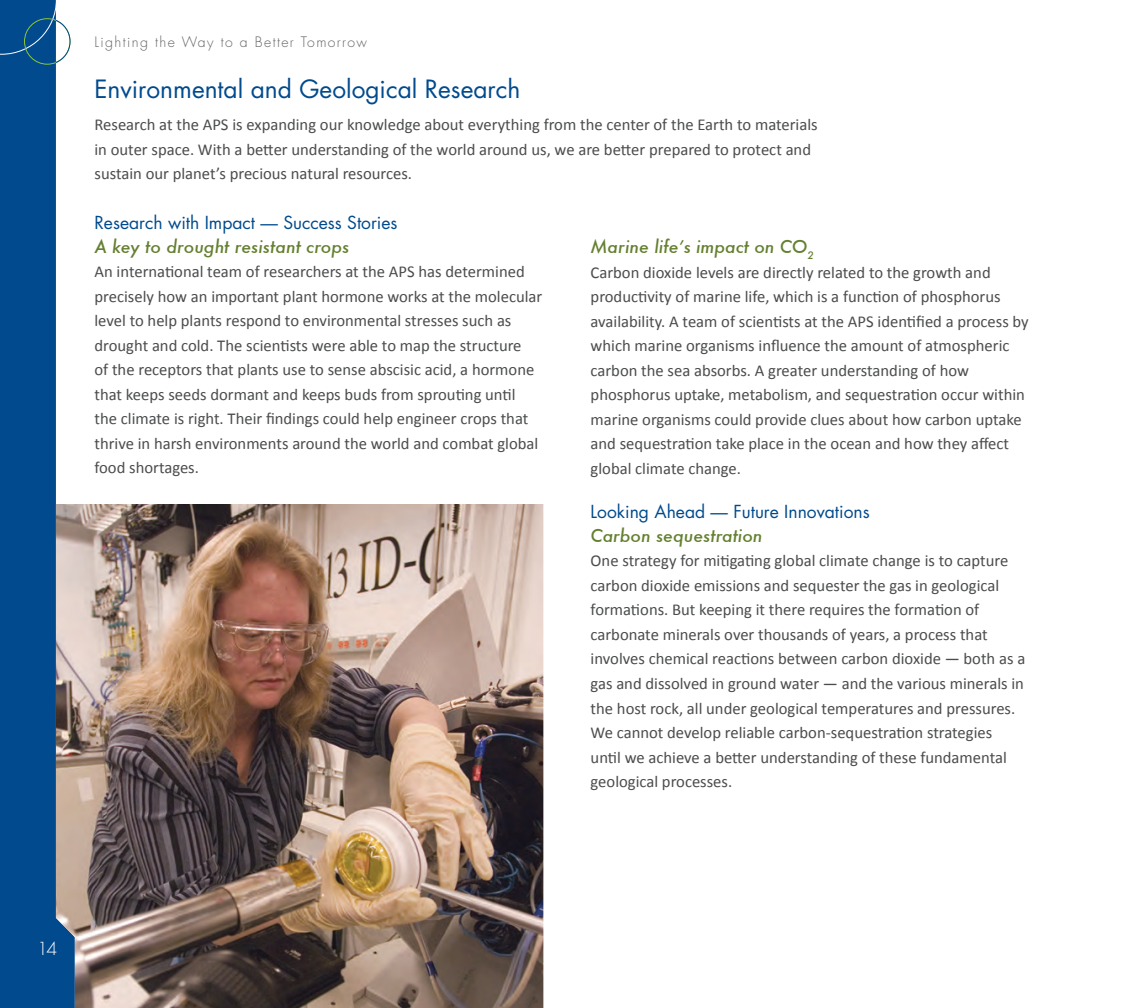
<style>
.page{position:relative;width:1134px;height:1008px;background:#fff}
.page>*{position:absolute;margin:0;border:0;box-sizing:border-box;transform-origin:0 0}
.heading{font:24.5px "Futura";color:#004a8d}
.subheading2{font:italic 500 17.5px "Futura";color:#648030}
.subheading1{font:17.5px "Futura";color:#004a8d}
.t1{font:300 17.5px "Futura";color:#fff}
.body{font:16.62px/24.5px "Calibri";color:#4b4c4d}
.t2{font:300 14px "Futura";letter-spacing:.1em;color:#636366}
</style>
<div class="page">
<div style="left:0;top:64px;width:56px;height:944px;background:#004a8d"></div>
<svg style="left:0;top:0;width:71px;height:64px"></svg>
<img style="left:56px;top:504px;width:487px;height:504px">
<p class="t2" style="left:94px;top:33px;width:274px">Lighting the Way to a Better Tomorrow</p>
<p class="heading" style="left:94px;top:72px;width:427px">Environmental and Geological Research</p>
<p class="body" style="left:94px;top:112px;width:725px">Research at the APS is expanding our knowledge about everything from the center of the Earth to materials in outer space. With a better understanding of the world around us, we are better prepared to protect and sustain our planet’s precious natural resources.</p>
<p class="subheading1" style="left:94px;top:211px;width:305px">Research with Impact — Success Stories</p>
<p class="subheading2" style="left:94px;top:234px;width:256px">A key to drought resistant crops</p>
<p class="body" style="left:94px;top:259px;width:449px">An international team of researchers at the APS has determined precisely how an important plant hormone works at the molecular level to help plants respond to environmental stresses such as drought and cold. The scientists were able to map the structure<br>of the receptors that plants use to sense abscisic acid, a hormone that keeps seeds dormant and keeps buds from sprouting until<br>the climate is right. Their findings could help engineer crops that thrive in harsh environments around the world and combat global food shortages.</p>
<p class="subheading2" style="left:591px;top:235px;width:225px">Marine life’s impact on CO<sub>2</sub></p>
<p class="body" style="left:591px;top:259px;width:440px">Carbon dioxide levels are directly related to the growth and productivity of marine life, which is a function of phosphorus availability. A team of scientists at the APS identified a process by which marine organisms influence the amount of atmospheric carbon the sea absorbs. A greater understanding of how phosphorus uptake, metabolism, and sequestration occur within marine organisms could provide clues about how carbon uptake and sequestration take place in the ocean and how they affect global climate change.</p>
<p class="subheading1" style="left:591px;top:500px;width:281px">Looking Ahead — Future Innovations</p>
<p class="subheading2" style="left:591px;top:523px;width:173px">Carbon sequestration</p>
<p class="body" style="left:591px;top:548px;width:436px">One strategy for mitigating global climate change is to capture carbon dioxide emissions and sequester the gas in geological formations. But keeping it there requires the formation of carbonate minerals over thousands of years, a process that involves chemical reactions between carbon dioxide — both as a gas and dissolved in ground water — and the various minerals in the host rock, all under geological temperatures and pressures.<br>We cannot develop reliable carbon-sequestration strategies until we achieve a better understanding of these fundamental geological processes.</p>
<p class="t1" style="left:37px;top:938px;width:22px">14</p>
</div>
